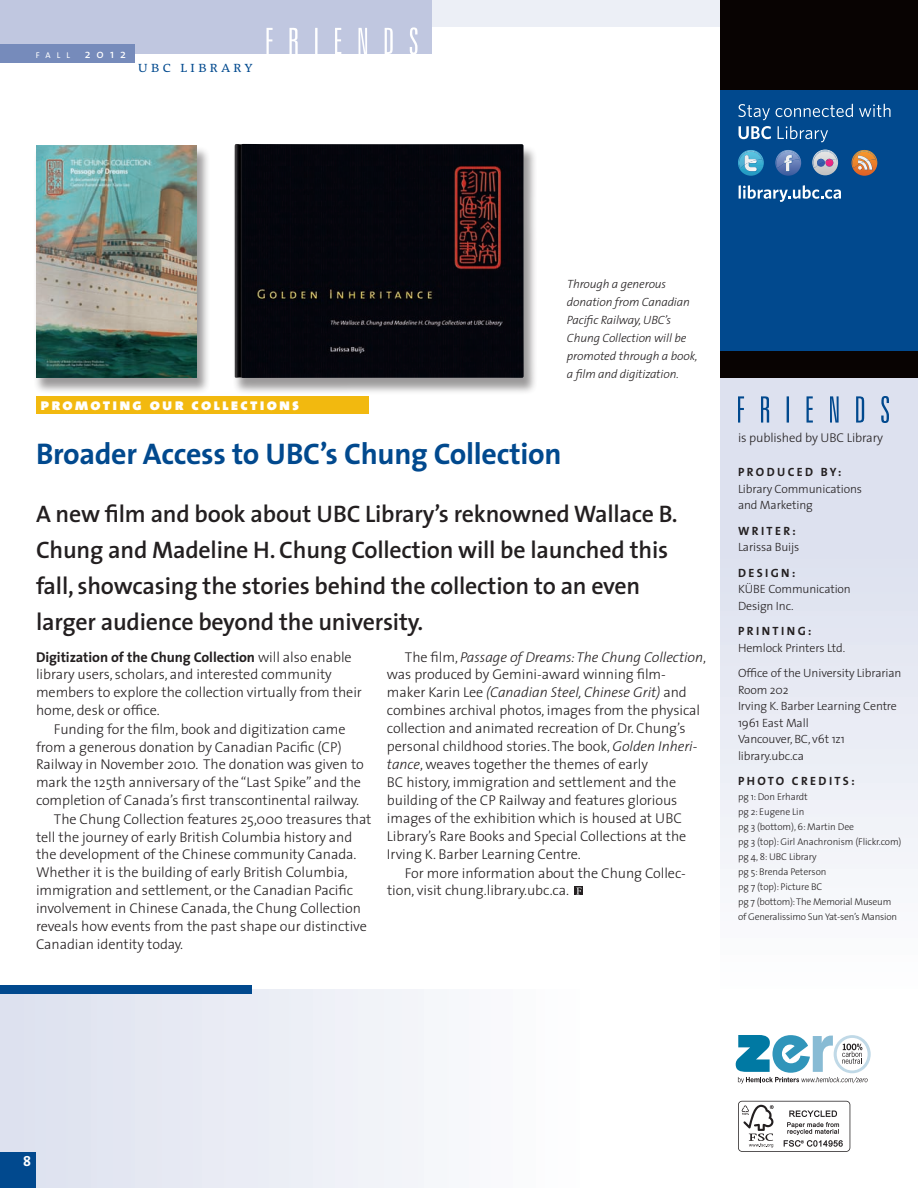
<style>
.page{position:relative;width:918px;height:1188px;background:#fff}
.page>*{position:absolute;margin:0;border:0;box-sizing:border-box;transform-origin:0 0}
.a_-_head_-_L1{font:700 30px "The Sans";letter-spacing:-.01em;color:#01498e}
.a_-_text_-_intro{font:600 24px/36px "The Sans";letter-spacing:-.01em;color:#231f20}
.a_-_head_-_sections{font:16.5px "The Sans Black Caps";letter-spacing:.13em;color:#fff}
.t1{font:15px "The Antiqua B4 c Semi Light Caps";letter-spacing:.2em;color:#01498e}
.a_-_text_-_regular{font:300 14.25px/18px "The Sans";letter-spacing:-.005em;color:#231f20}
.a_-_Head_-_Sub1{font:300 14.25px/18px "The Sans";letter-spacing:-.005em;color:#231f20}
.z_-_pholio{font:700 14.25px "The Sans";color:#fff}
.b_-_Text_-_caption{font:300 12.75px "The Sans";letter-spacing:-.01em;color:#231f20}
.b_-_Text_-_caption-2{font:300 12px/16.5px "The Sans";letter-spacing:-.01em;color:#231f20}
.c_-_caption_-_photos{font:italic 300 12px/18px "The Sans";letter-spacing:-.01em;color:#231f20}
.b_-_sidebar_-_head_1{font:700 12px "The Sans";letter-spacing:.2em;color:#231f20}
.z_-_photo_credits{font:300 9.75px/15px "The Sans";letter-spacing:-.01em;color:#231f20}
.t2{font:8.4px "The Sans";color:#fff}
.s1{font-size:12px}
.s2{font-style:italic}
.s3{font-weight:700}
</style>
<div class="page">
<div style="left:0;top:989px;width:719px;height:199px;background:linear-gradient(to right,#dde1ef,#fff)"></div>
<div style="left:720px;top:27px;width:198px;height:337px;background:#01498e"></div>
<div style="left:0;top:1152px;width:36px;height:36px;background:#01498e"></div>
<div style="left:432px;top:0;width:486px;height:27px;background:#eceff6"></div>
<div style="left:0;top:0;width:432px;height:54px;background:#c0c7e0"></div>
<svg style="left:267px;top:27px;width:150px;height:27px"></svg>
<div style="left:0;top:45px;width:135px;height:18px;background:#768bbb"></div>
<div style="left:720px;top:0;width:198px;height:90px;background:#080302"></div>
<div style="left:720px;top:351px;width:198px;height:27px;background:#080302"></div>
<div style="left:720px;top:378px;width:198px;height:774px;background:linear-gradient(to bottom,#d7dcec,#fff)"></div>
<svg style="left:738px;top:396px;width:151px;height:27px;background:#b5c5dd"></svg>
<div style="left:0;top:986px;width:252px;height:8px;background:#01498e"></div>
<div style="left:36px;top:396px;width:333px;height:18px;background:#f2b90f"></div>
<svg style="left:574px;top:886px;width:9px;height:9px"></svg>
<svg style="left:576px;top:888px;width:5px;height:6px"></svg>
<div style="left:34px;top:146px;width:177px;height:249px;background:#231f20;opacity:.45"></div>
<img style="left:36px;top:145px;width:161px;height:233px">
<div style="left:232px;top:144px;width:306px;height:251px;background:#231f20;opacity:.45"></div>
<img style="left:235px;top:144px;width:289px;height:234px">
<svg style="left:738px;top:150px;width:26px;height:26px"></svg>
<img style="left:739px;top:151px;width:23px;height:12px">
<svg style="left:775px;top:150px;width:26px;height:26px"></svg>
<svg style="left:852px;top:150px;width:25px;height:26px"></svg>
<img style="left:852px;top:151px;width:24px;height:12px">
<svg style="left:812px;top:150px;width:26px;height:25px"></svg>
<svg style="left:738px;top:104px;width:32px;height:16px"></svg>
<svg style="left:776px;top:104px;width:77px;height:13px"></svg>
<svg style="left:859px;top:104px;width:32px;height:13px"></svg>
<svg style="left:739px;top:126px;width:32px;height:13px"></svg>
<svg style="left:778px;top:126px;width:50px;height:16px"></svg>
<svg style="left:739px;top:185px;width:102px;height:17px"></svg>
<svg style="left:736px;top:1035px;width:135px;height:48px"></svg>
<svg style="left:738px;top:1101px;width:112px;height:51px"></svg>
<p class="t2" style="left:36px;top:50px;width:91px">fa l l <span class="s1">2012</span></p>
<p class="t1" style="left:138px;top:59px;width:116px">ubc library</p>
<p class="a_-_head_-_sections" style="left:40px;top:393px;width:260px">promoting our collections</p>
<p class="c_-_caption_-_photos" style="left:567px;top:275px;width:132px">Through a generous donation from Canadian<br>Pacific Railway, UBC’s<br>Chung Collection will be promoted through a book, a film and digitization.</p>
<p class="a_-_head_-_L1" style="left:36px;top:434px;width:527px">Broader Access to UBC’s Chung Collection</p>
<p class="a_-_text_-_intro" style="left:36px;top:496px;width:643px">A new film and book about UBC Library’s reknowned Wallace B.<br>Chung and Madeline H. Chung Collection will be launched this fall, showcasing the stories behind the collection to an even larger audience beyond the university.</p>
<p class="a_-_text_-_regular" style="left:387px;top:648px;width:321px;text-indent:18px">The film, <span class="s2">Passage of Dreams: The Chung Collection</span>, was produced by Gemini-award winning film&shy;maker Karin Lee <span class="s2">(Canadian Steel, Chinese Grit)</span> and combines archival photos, images from the physical collection and animated recreation of Dr. Chung’s personal childhood stories. The book, <span class="s2">Golden Inheri&shy;tance</span>, weaves together the themes of early<br>BC history, immigration and settlement and the building of the CP Railway and features glorious images of the exhibition which is housed at UBC Library’s Rare Books and Special Collections at the Irving K. Barber Learning Centre.</p>
<p class="a_-_text_-_regular" style="left:387px;top:864px;width:300px;text-indent:18px">For more information about the Chung Collec&shy;tion, visit chung.library.ubc.ca.</p>
<p class="a_-_Head_-_Sub1" style="left:36px;top:648px;width:327px"><span class="s3">Digitization of the Chung Collection</span> will also enable library users, scholars, and interested community members to explore the collection virtually from their home, desk or office.</p>
<p class="a_-_text_-_regular" style="left:36px;top:720px;width:329px;text-indent:18px">Funding for the film, book and digitization came from a generous donation by Canadian Pacific (CP)<br>Railway in November 2010. The donation was given to mark the 125th anniversary of the “Last Spike” and the completion of Canada’s first transcontinental railway.</p>
<p class="a_-_text_-_regular" style="left:36px;top:810px;width:337px;text-indent:18px">The Chung Collection features 25,000 treasures that tell the journey of early British Columbia history and the development of the Chinese community Canada.<br>Whether it is the building of early British Columbia, immigration and settlement, or the Canadian Pacific involvement in Chinese Canada, the Chung Collection reveals how events from the past shape our distinctive Canadian identity today.</p>
<p class="b_-_Text_-_caption" style="left:738px;top:429px;width:147px">is published by UBC Library</p>
<p class="b_-_sidebar_-_head_1" style="left:738px;top:464px;width:105px">PRODUCED BY:</p>
<p class="b_-_Text_-_caption-2" style="left:738px;top:480px;width:126px">Library Communications and Marketing</p>
<p class="b_-_sidebar_-_head_1" style="left:738px;top:523px;width:59px">WRITER:</p>
<p class="b_-_Text_-_caption-2" style="left:738px;top:539px;width:63px">Larissa Buijs</p>
<p class="b_-_sidebar_-_head_1" style="left:738px;top:565px;width:59px">DESIGN:</p>
<p class="b_-_Text_-_caption-2" style="left:738px;top:581px;width:114px">KÜBE Communication</p>
<p class="b_-_Text_-_caption-2" style="left:738px;top:597px;width:57px">Design Inc.</p>
<p class="b_-_sidebar_-_head_1" style="left:738px;top:623px;width:75px">PRINTING:</p>
<p class="b_-_Text_-_caption-2" style="left:738px;top:639px;width:109px">Hemlock Printers Ltd.</p>
<p class="b_-_Text_-_caption-2" style="left:738px;top:665px;width:165px">Office of the University Librarian</p>
<p class="b_-_Text_-_caption-2" style="left:738px;top:681px;width:52px">Room 202</p>
<p class="b_-_Text_-_caption-2" style="left:738px;top:698px;width:160px">Irving K. Barber Learning Centre</p>
<p class="b_-_Text_-_caption-2" style="left:738px;top:714px;width:72px">1961 East Mall</p>
<p class="b_-_Text_-_caption-2" style="left:738px;top:731px;width:108px">Vancouver, BC, v6t 1z1</p>
<p class="b_-_Text_-_caption-2" style="left:738px;top:747px;width:68px">library.ubc.ca</p>
<p class="b_-_sidebar_-_head_1" style="left:738px;top:773px;width:118px">PHOTO CREDITS:</p>
<p class="z_-_photo_credits" style="left:738px;top:789px;width:71px">pg 1: Don Erhardt</p>
<p class="z_-_photo_credits" style="left:738px;top:804px;width:68px">pg 2: Eugene Lin</p>
<p class="z_-_photo_credits" style="left:738px;top:819px;width:118px">pg 3 (bottom), 6: Martin Dee</p>
<p class="z_-_photo_credits" style="left:738px;top:834px;width:165px">pg 3 (top): Girl Anachr0nism (Flickr.com)</p>
<p class="z_-_photo_credits" style="left:738px;top:849px;width:80px">pg 4, 8: UBC Library</p>
<p class="z_-_photo_credits" style="left:738px;top:864px;width:90px">pg 5: Brenda Peterson</p>
<p class="z_-_photo_credits" style="left:738px;top:879px;width:86px">pg 7 (top): Picture BC</p>
<p class="z_-_photo_credits" style="left:738px;top:894px;width:161px">pg 7 (bottom): The Memorial Museum of Generalissimo Sun Yat-sen’s Mansion</p>
<p class="z_-_pholio" style="left:23px;top:1152px;width:9px">8</p>
</div>
